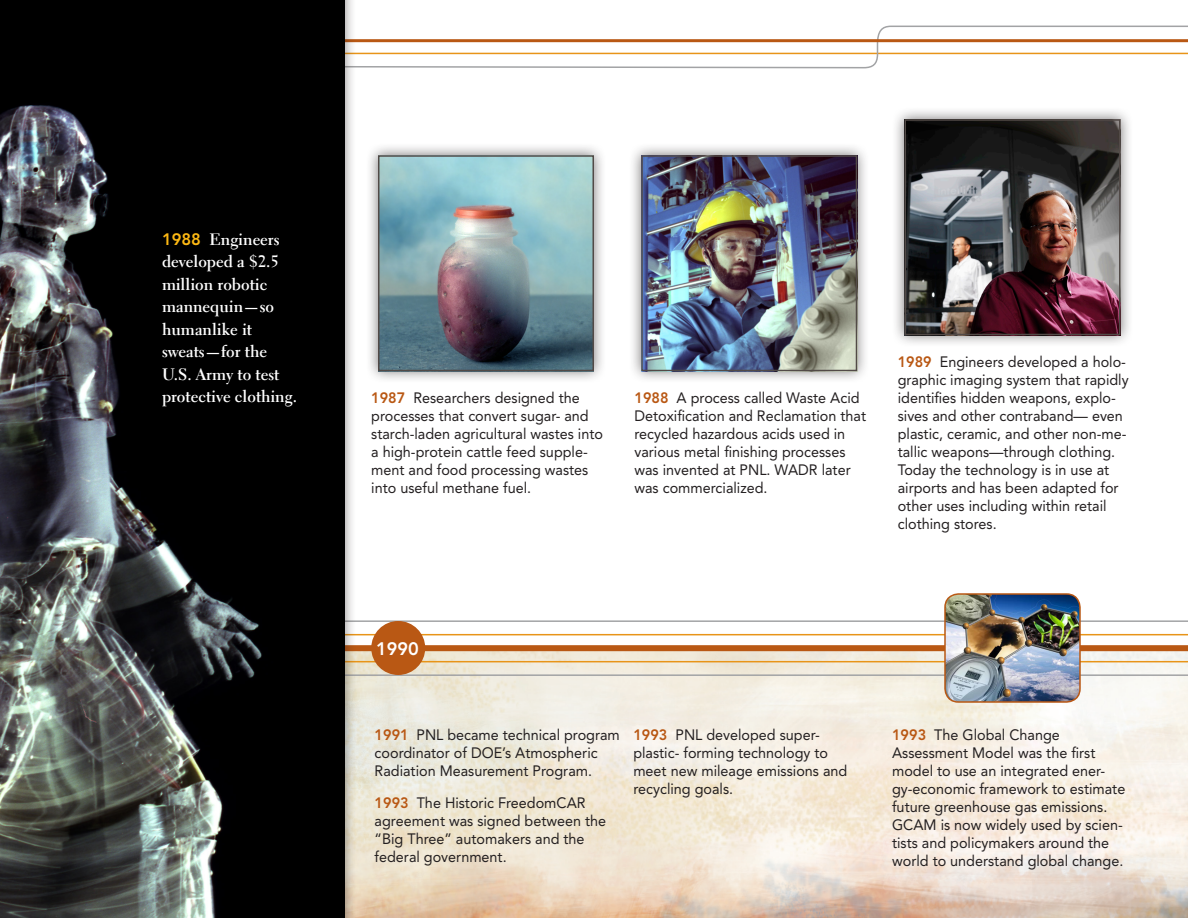
<style>
.page{position:relative;width:1188px;height:918px;background:#fff}
.page>*{position:absolute;margin:0;border:0;box-sizing:border-box;transform-origin:0 0}
.t1{font:800 18px "Avenir LT Std";color:#fff}
.intro{font:700 16.5px/22.5px "Electra LT Std";color:#fff}
.body{font:15px/18px "Avenir LT Std";color:#231f20;scale:.96 1}
.s1{font-family:"Avenir LT Std";font-weight:800;color:#fcb814}
.s2{font-weight:800;color:#b95814}
</style>
<div class="page">
<img style="left:357px;top:690px;width:831px;height:228px">
<svg style="left:357px;top:677px;width:831px;height:13px;background:#f2eee2"></svg>
<svg style="left:357px;top:648px;width:831px;height:29px;background:#e5d2ba"></svg>
<svg style="left:357px;top:620px;width:831px;height:28px"></svg>
<svg style="left:357px;top:25px;width:831px;height:44px"></svg>
<hr style="left:0;top:39px;width:1188px;height:3px;background:#b95814">
<div style="left:366px;top:143px;width:241px;height:241px;background:#231f20;opacity:.6"></div>
<img style="left:381px;top:158px;width:210px;height:210px">
<div style="left:378px;top:155px;width:216px;height:216px;border:2px solid #524a47"></div>
<div style="left:629px;top:143px;width:241px;height:241px;background:#231f20;opacity:.6"></div>
<img style="left:644px;top:158px;width:210px;height:210px">
<div style="left:641px;top:155px;width:216px;height:216px;border:2px solid #524a47"></div>
<div style="left:892px;top:107px;width:241px;height:241px;background:#231f20;opacity:.6"></div>
<img style="left:907px;top:122px;width:210px;height:210px">
<div style="left:904px;top:119px;width:216px;height:216px;border:2px solid #524a47"></div>
<div style="left:0;top:0;width:357px;height:918px;background:#231f20;opacity:.61"></div>
<img style="left:0;top:0;width:344px;height:918px">
<img style="left:945px;top:596px;width:135px;height:106px">
<div style="left:944px;top:593px;width:137px;height:110px;border:2px solid #b95814;border-radius:14px"></div>
<div style="left:371px;top:621px;width:54px;height:54px;background:#b95814;border-radius:50%"></div>
<p class="intro" style="left:162px;top:228px;width:137px"><span class="s1">1988</span> Engineers developed a $2.5 million robotic mannequin—so humanlike it sweats—for the<br>U.S. Army to test protective clothing.</p>
<p class="body" style="left:371px;top:389px;width:243px"><span class="s2">1987</span> Researchers designed the processes that convert sugar- and starch-laden agricultural wastes into a high-protein cattle feed supple&shy;ment and food processing wastes into useful methane fuel.</p>
<p class="body" style="left:634px;top:389px;width:243px"><span class="s2">1988</span> A process called Waste Acid<br>Detoxification and Reclamation that recycled hazardous acids used in various metal finishing processes was invented at PNL. WADR later was commercialized.</p>
<p class="body" style="left:898px;top:353px;width:242px"><span class="s2">1989</span> Engineers developed a holo&shy;graphic imaging system that rapidly identifies hidden weapons, explo&shy;sives and other contraband— even plastic, ceramic, and other non-me&shy;tallic weapons—through clothing.<br>Today the technology is in use at airports and has been adapted for other uses including within retail clothing stores.</p>
<p class="t1" style="left:376px;top:638px;width:44px">1990</p>
<p class="body" style="left:375px;top:726px;width:257px"><span class="s2">1991</span> PNL became technical program coordinator of DOE’s Atmospheric<br>Radiation Measurement Program.</p>
<p class="body" style="left:375px;top:794px;width:243px"><span class="s2">1993</span> The Historic FreedomCAR agreement was signed between the “Big Three” automakers and the federal government.</p>
<p class="body" style="left:633px;top:726px;width:224px"><span class="s2">1993</span> PNL developed super&shy;plastic- forming technology to meet new mileage emissions and recycling goals.</p>
<p class="body" style="left:892px;top:726px;width:244px"><span class="s2">1993</span> The Global Change<br>Assessment Model was the first model to use an integrated ener&shy;gy-economic framework to estimate future greenhouse gas emissions.<br>GCAM is now widely used by scien&shy;tists and policymakers around the world to understand global change.</p>
</div>
